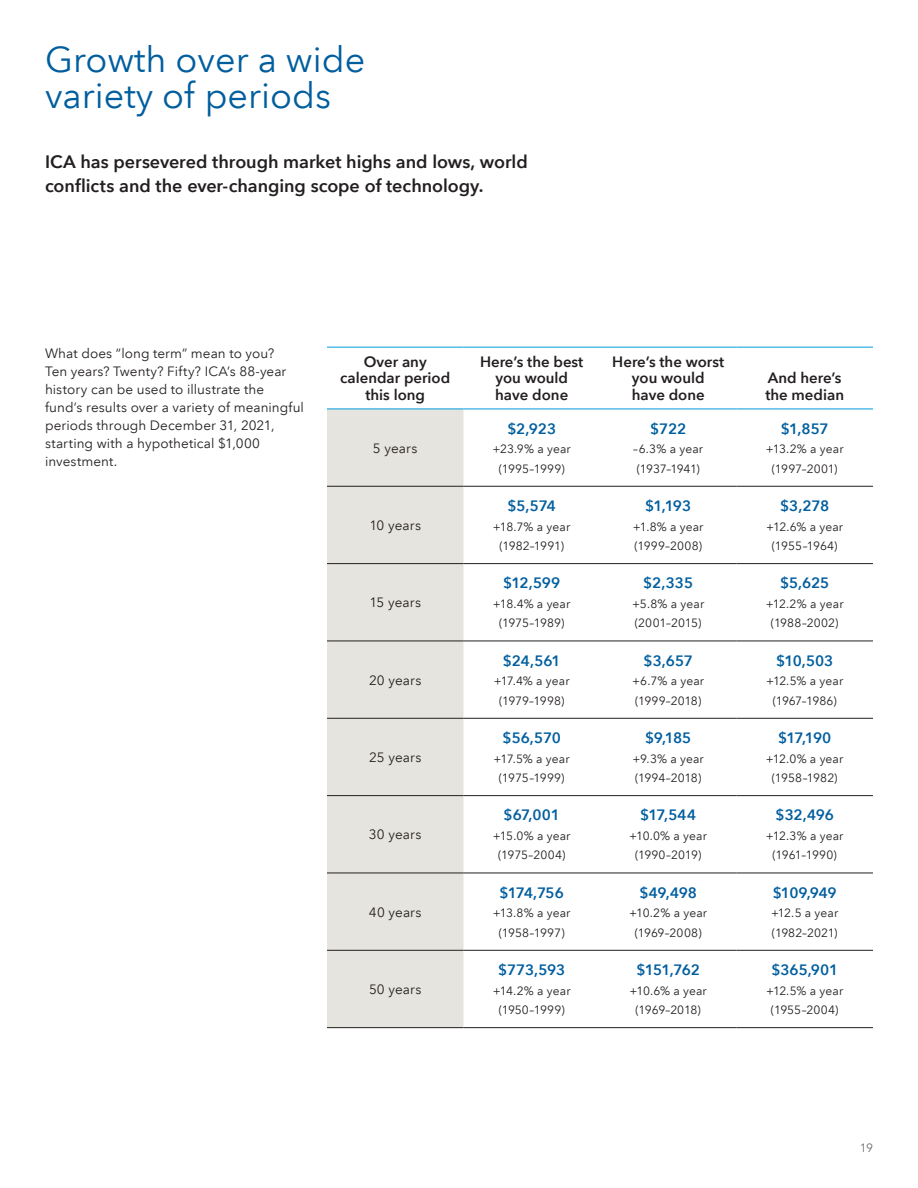
<style>
.page{position:relative;width:918px;height:1188px;background:#fff}
.page>*{position:absolute;margin:0;border:0;box-sizing:border-box;transform-origin:0 0}
.t1{font:36px/36px "Avenir Next LT Com";color:#005e9e}
.t2{font:600 18px/24px "Avenir Next LT Com";letter-spacing:-.005em;color:#231f20}
.t3{font:600 15px "Avenir Next LT Com";letter-spacing:-.015em;color:#005e9e}
.t4{font:600 15px/16.5px "Avenir Next LT Com";color:#231f20;text-align:center}
.t5{font:13.5px/18px "Avenir Next LT Com";letter-spacing:.005em;color:#231f20}
.t6{font:12px/19.5px "Avenir Next LT Com";color:#231f20;text-align:center}
.t7{font:12px/19.5px "Avenir Next LT Com";letter-spacing:-.02em;color:#231f20}
.t8{font:12px "Avenir Next LT Com";color:#6c6d70}
</style>
<div class="page">
<div style="left:327px;top:410px;width:137px;height:617px;background:#e6e4df"></div>
<hr style="left:327px;top:409px;width:137px;height:1px;background:#009cdc">
<hr style="left:464px;top:409px;width:136px;height:1px;background:#009cdc">
<hr style="left:600px;top:409px;width:136px;height:1px;background:#009cdc">
<hr style="left:736px;top:409px;width:137px;height:1px;background:#009cdc">
<hr style="left:327px;top:486px;width:137px;height:1px;background:#231f20">
<hr style="left:464px;top:486px;width:136px;height:1px;background:#231f20">
<hr style="left:600px;top:486px;width:136px;height:1px;background:#231f20">
<hr style="left:736px;top:486px;width:137px;height:1px;background:#231f20">
<hr style="left:327px;top:563px;width:137px;height:1px;background:#231f20">
<hr style="left:464px;top:563px;width:136px;height:1px;background:#231f20">
<hr style="left:600px;top:563px;width:136px;height:1px;background:#231f20">
<hr style="left:736px;top:563px;width:137px;height:1px;background:#231f20">
<hr style="left:327px;top:641px;width:137px;height:1px;background:#231f20">
<hr style="left:464px;top:641px;width:136px;height:1px;background:#231f20">
<hr style="left:600px;top:641px;width:136px;height:1px;background:#231f20">
<hr style="left:736px;top:641px;width:137px;height:1px;background:#231f20">
<hr style="left:327px;top:718px;width:137px;height:1px;background:#231f20">
<hr style="left:464px;top:718px;width:136px;height:1px;background:#231f20">
<hr style="left:600px;top:718px;width:136px;height:1px;background:#231f20">
<hr style="left:736px;top:718px;width:137px;height:1px;background:#231f20">
<hr style="left:327px;top:795px;width:137px;height:1px;background:#231f20">
<hr style="left:464px;top:795px;width:136px;height:1px;background:#231f20">
<hr style="left:600px;top:795px;width:136px;height:1px;background:#231f20">
<hr style="left:736px;top:795px;width:137px;height:1px;background:#231f20">
<hr style="left:327px;top:873px;width:137px;height:1px;background:#231f20">
<hr style="left:464px;top:873px;width:136px;height:1px;background:#231f20">
<hr style="left:600px;top:873px;width:136px;height:1px;background:#231f20">
<hr style="left:736px;top:873px;width:137px;height:1px;background:#231f20">
<hr style="left:327px;top:950px;width:137px;height:1px;background:#231f20">
<hr style="left:464px;top:950px;width:136px;height:1px;background:#231f20">
<hr style="left:600px;top:950px;width:136px;height:1px;background:#231f20">
<hr style="left:736px;top:950px;width:137px;height:1px;background:#231f20">
<hr style="left:327px;top:1027px;width:137px;height:1px;background:#231f20">
<hr style="left:464px;top:1027px;width:136px;height:1px;background:#231f20">
<hr style="left:600px;top:1027px;width:136px;height:1px;background:#231f20">
<hr style="left:736px;top:1027px;width:137px;height:1px;background:#231f20">
<hr style="left:327px;top:347px;width:137px;height:1px;background:#009cdc">
<hr style="left:464px;top:347px;width:136px;height:1px;background:#009cdc">
<hr style="left:600px;top:347px;width:136px;height:1px;background:#009cdc">
<hr style="left:736px;top:347px;width:137px;height:1px;background:#009cdc">
<h1 class="t1" style="left:45px;top:42px;width:322px">Growth over a wide variety of periods</h1>
<h2 class="t2" style="left:45px;top:150px;width:484px">ICA has persevered through market highs and lows, world conflicts and the ever-changing scope of technology.</h2>
<p class="t5" style="left:45px;top:344px;width:261px">What does “long term” mean to you?<br>Ten years? Twenty? Fifty? ICA’s 88-year history can be used to illustrate the fund’s results over a variety of meaningful periods through December 31, 2021, starting with a hypothetical $1,000 investment.</p>
<p class="t4" style="left:340px;top:353px;width:112px">Over any calendar period this long</p>
<p class="t4" style="left:480px;top:353px;width:105px">Here’s the best you would have done</p>
<p class="t4" style="left:612px;top:353px;width:113px">Here’s the worst you would<br>have done</p>
<p class="t3" style="left:507px;top:419px;width:50px">$2,923</p>
<p class="t6" style="left:493px;top:439px;width:80px">+23.9% a year (1995–1999)</p>
<p class="t3" style="left:650px;top:419px;width:37px">$722</p>
<p class="t7" style="left:633px;top:439px;width:71px">–6.3% a year (1937–1941)</p>
<p class="t5" style="left:373px;top:439px;width:46px">5 years</p>
<p class="t5" style="left:369px;top:516px;width:53px">10 years</p>
<p class="t5" style="left:369px;top:594px;width:53px">15 years</p>
<p class="t5" style="left:369px;top:671px;width:54px">20 years</p>
<p class="t5" style="left:369px;top:748px;width:54px">25 years</p>
<p class="t5" style="left:369px;top:826px;width:54px">30 years</p>
<p class="t5" style="left:369px;top:903px;width:54px">40 years</p>
<p class="t5" style="left:369px;top:980px;width:54px">50 years</p>
<p class="t3" style="left:508px;top:497px;width:50px">$5,574</p>
<p class="t6" style="left:493px;top:517px;width:79px">+18.7% a year (1982–1991)</p>
<p class="t3" style="left:503px;top:574px;width:59px">$12,599</p>
<p class="t6" style="left:493px;top:594px;width:79px">+18.4% a year (1975–1989)</p>
<p class="t3" style="left:503px;top:651px;width:59px">$24,561</p>
<p class="t6" style="left:494px;top:671px;width:77px">+17.4% a year (1979–1998)</p>
<p class="t3" style="left:503px;top:729px;width:60px">$56,570</p>
<p class="t6" style="left:494px;top:749px;width:78px">+17.5% a year (1975–1999)</p>
<p class="t3" style="left:504px;top:806px;width:58px">$67,001</p>
<p class="t6" style="left:493px;top:826px;width:79px">+15.0% a year (1975–2004)</p>
<p class="t3" style="left:500px;top:883px;width:66px">$174,756</p>
<p class="t6" style="left:493px;top:903px;width:79px">+13.8% a year (1958–1997)</p>
<p class="t3" style="left:498px;top:961px;width:69px">$773,593</p>
<p class="t6" style="left:493px;top:981px;width:79px">+14.2% a year (1950–1999)</p>
<p class="t3" style="left:645px;top:497px;width:47px">$1,193</p>
<p class="t6" style="left:633px;top:517px;width:72px;text-align:left">+1.8% a year (1999–2008)</p>
<p class="t3" style="left:643px;top:574px;width:51px">$2,335</p>
<p class="t6" style="left:632px;top:594px;width:74px;text-align:left">+5.8% a year (2001–2015)</p>
<p class="t3" style="left:643px;top:651px;width:51px">$3,657</p>
<p class="t6" style="left:632px;top:671px;width:74px;text-align:left">+6.7% a year (1999–2018)</p>
<p class="t3" style="left:645px;top:729px;width:48px">$9,185</p>
<p class="t6" style="left:633px;top:749px;width:73px;text-align:left">+9.3% a year (1994–2018)</p>
<p class="t3" style="left:640px;top:806px;width:57px">$17,544</p>
<p class="t6" style="left:629px;top:826px;width:79px">+10.0% a year (1990–2019)</p>
<p class="t3" style="left:640px;top:883px;width:59px">$49,498</p>
<p class="t6" style="left:629px;top:903px;width:80px">+10.2% a year (1969–2008)</p>
<p class="t3" style="left:637px;top:961px;width:65px">$151,762</p>
<p class="t7" style="left:630px;top:981px;width:79px;text-align:center">+10.6% a year (1969–2018)</p>
<p class="t4" style="left:765px;top:370px;width:80px;text-align:left">And here’s the median</p>
<p class="t3" style="left:781px;top:419px;width:49px">$1,857</p>
<p class="t6" style="left:766px;top:439px;width:79px">+13.2% a year (1997–2001)</p>
<p class="t3" style="left:780px;top:497px;width:51px">$3,278</p>
<p class="t6" style="left:766px;top:517px;width:79px">+12.6% a year (1955–1964)</p>
<p class="t3" style="left:780px;top:574px;width:51px">$5,625</p>
<p class="t6" style="left:766px;top:594px;width:79px">+12.2% a year (1988–2002)</p>
<p class="t3" style="left:776px;top:651px;width:59px">$10,503</p>
<p class="t6" style="left:766px;top:671px;width:79px">+12.5% a year (1967–1986)</p>
<p class="t3" style="left:778px;top:729px;width:55px">$17,190</p>
<p class="t6" style="left:766px;top:749px;width:79px">+12.0% a year (1958–1982)</p>
<p class="t3" style="left:775px;top:806px;width:60px">$32,496</p>
<p class="t6" style="left:766px;top:826px;width:79px">+12.3% a year (1961–1990)</p>
<p class="t3" style="left:773px;top:883px;width:66px">$109,949</p>
<p class="t6" style="left:771px;top:903px;width:69px;text-align:left">+12.5 a year (1982–2021)</p>
<p class="t3" style="left:771px;top:961px;width:68px">$365,901</p>
<p class="t6" style="left:766px;top:981px;width:79px">+12.5% a year (1955–2004)</p>
<p class="t8" style="left:860px;top:1141px;width:15px">19</p>
</div>
